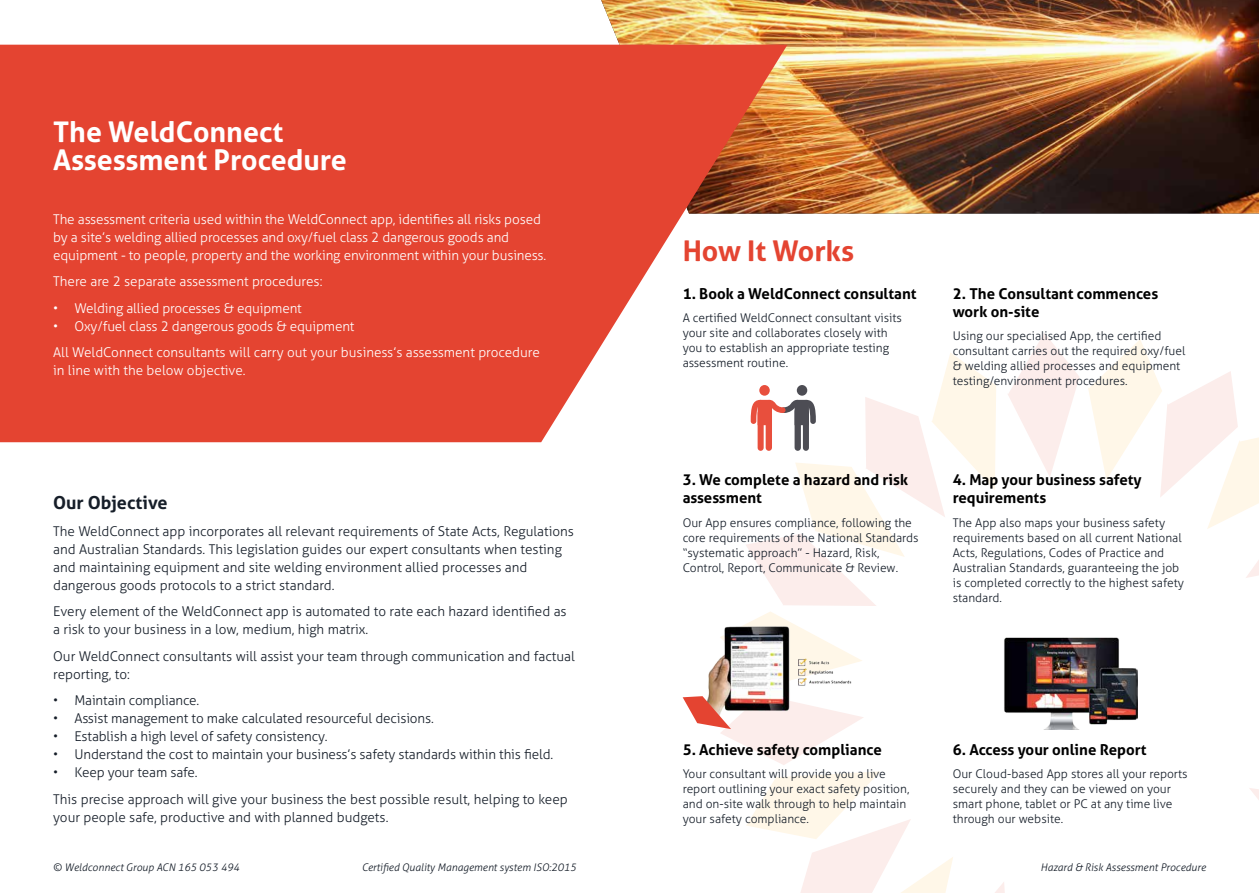
<style>
.page{position:relative;width:1259px;height:893px;background:#fff}
.page>*{position:absolute;margin:0;border:0;box-sizing:border-box;transform-origin:0 0}
.t1{font:700 28.5px/28.5px "Aller";color:#fff}
.t2{font:700 28.5px "Aller";color:#e44431}
.t3{font:700 18px "Aller";color:#161e29}
.t4{font:700 15px/18px "Aller";color:#000}
.t5{font:300 13.5px/18px "Aller";color:#161e29}
.t6{font:300 13.5px/18px "Aller";letter-spacing:-.01em;color:#fff}
.t7{font:300 12px/15px "Aller";color:#161e29}
.t8{font:italic 300 10.5px "Aller";color:#161e29}
</style>
<div class="page">
<svg style="left:995px;top:882px;width:9px;height:11px"></svg>
<svg style="left:746px;top:771px;width:207px;height:122px"></svg>
<svg style="left:1008px;top:333px;width:71px;height:144px"></svg>
<svg style="left:1246px;top:561px;width:12px;height:17px"></svg>
<svg style="left:1088px;top:340px;width:170px;height:189px"></svg>
<svg style="left:1249px;top:788px;width:9px;height:11px"></svg>
<img style="left:601px;top:0;width:657px;height:214px">
<svg style="left:0;top:45px;width:787px;height:397px;background:#e55947"></svg>
<img style="left:1004px;top:637px;width:133px;height:93px">
<img style="left:708px;top:658px;width:98px;height:37px">
<svg style="left:682px;top:695px;width:181px;height:70px"></svg>
<svg style="left:720px;top:352px;width:276px;height:333px"></svg>
<h1 class="t1" style="left:53px;top:118px;width:295px">The WeldConnect<br>Assessment Procedure</h1>
<p class="t6" style="left:53px;top:210px;width:494px">The assessment criteria used within the WeldConnect app, identifies all risks posed by a site’s welding allied processes and oxy/fuel class 2 dangerous goods and equipment - to people, property and the working environment within your business.</p>
<p class="t6" style="left:53px;top:272px;width:271px">There are 2 separate assessment procedures:</p>
<p class="t6" style="left:53px;top:299px;width:250px">• Welding allied processes &amp; equipment</p>
<p class="t6" style="left:53px;top:313px;width:488px;line-height:26.5px">• Oxy/fuel class 2 dangerous goods &amp; equipment<br>All WeldConnect consultants will carry out your business’s assessment procedure</p>
<p class="t6" style="left:53px;top:361px;width:194px">in line with the below objective.</p>
<h2 class="t3" style="left:53px;top:492px;width:116px">Our Objective</h2>
<p class="t5" style="left:53px;top:522px;width:522px">The WeldConnect app incorporates all relevant requirements of State Acts, Regulations and Australian Standards. This legislation guides our expert consultants when testing and maintaining equipment and site welding environment allied processes and dangerous goods protocols to a strict standard.</p>
<p class="t5" style="left:53px;top:603px;width:515px">Every element of the WeldConnect app is automated to rate each hazard identified as a risk to your business in a low, medium, high matrix.</p>
<p class="t5" style="left:53px;top:647px;width:523px">Our WeldConnect consultants will assist your team through communication and factual reporting, to:</p>
<p class="t5" style="left:53px;top:692px;width:148px">• Maintain compliance.</p>
<p class="t5" style="left:53px;top:710px;width:382px">• Assist management to make calculated resourceful decisions.</p>
<p class="t5" style="left:53px;top:728px;width:276px">• Establish a high level of safety consistency.</p>
<p class="t5" style="left:53px;top:746px;width:501px">• Understand the cost to maintain your business’s safety standards within this field.</p>
<p class="t5" style="left:53px;top:759px;width:516px;line-height:26.5px">• Keep your team safe.<br>This precise approach will give your business the best possible result, helping to keep</p>
<p class="t5" style="left:53px;top:808px;width:337px">your people safe, productive and with planned budgets.</p>
<h1 class="t2" style="left:682px;top:234px;width:173px">How It Works</h1>
<p class="t4" style="left:682px;top:284px;width:235px">1. Book a WeldConnect consultant</p>
<p class="t7" style="left:682px;top:310px;width:221px">A certified WeldConnect consultant visits your site and collaborates closely with you to establish an appropriate testing assessment routine.</p>
<p class="t4" style="left:682px;top:471px;width:227px">3. We complete a hazard and risk assessment</p>
<p class="t7" style="left:682px;top:515px;width:237px">Our App ensures compliance, following the core requirements of the National Standards “systematic approach” - Hazard, Risk, Control, Report, Communicate &amp; Review.</p>
<p class="t4" style="left:952px;top:284px;width:207px">2. The Consultant commences work on-site</p>
<p class="t7" style="left:952px;top:328px;width:234px">Using our specialised App, the certified consultant carries out the required oxy/fuel &amp; welding allied processes and equipment testing/environment procedures.</p>
<p class="t4" style="left:952px;top:471px;width:190px">4. Map your business safety requirements</p>
<p class="t7" style="left:952px;top:515px;width:233px">The App also maps your business safety requirements based on all current National Acts, Regulations, Codes of Practice and Australian Standards, guaranteeing the job is completed correctly to the highest safety standard.</p>
<p class="t4" style="left:682px;top:741px;width:201px">5. Achieve safety compliance</p>
<p class="t7" style="left:682px;top:767px;width:228px">Your consultant will provide you a live report outlining your exact safety position, and on-site walk through to help maintain your safety compliance.</p>
<p class="t4" style="left:952px;top:741px;width:195px">6. Access your online Report</p>
<p class="t7" style="left:952px;top:767px;width:236px">Our Cloud-based App stores all your reports securely and they can be viewed on your smart phone, tablet or PC at any time live through our website.</p>
<p class="t8" style="left:53px;top:861px;width:188px">© Weldconnect Group ACN 165 053 494</p>
<p class="t8" style="left:362px;top:861px;width:216px">Certified Quality Management system ISO:2015</p>
<p class="t8" style="left:1040px;top:861px;width:167px">Hazard &amp; Risk Assessment Procedure</p>
</div>
